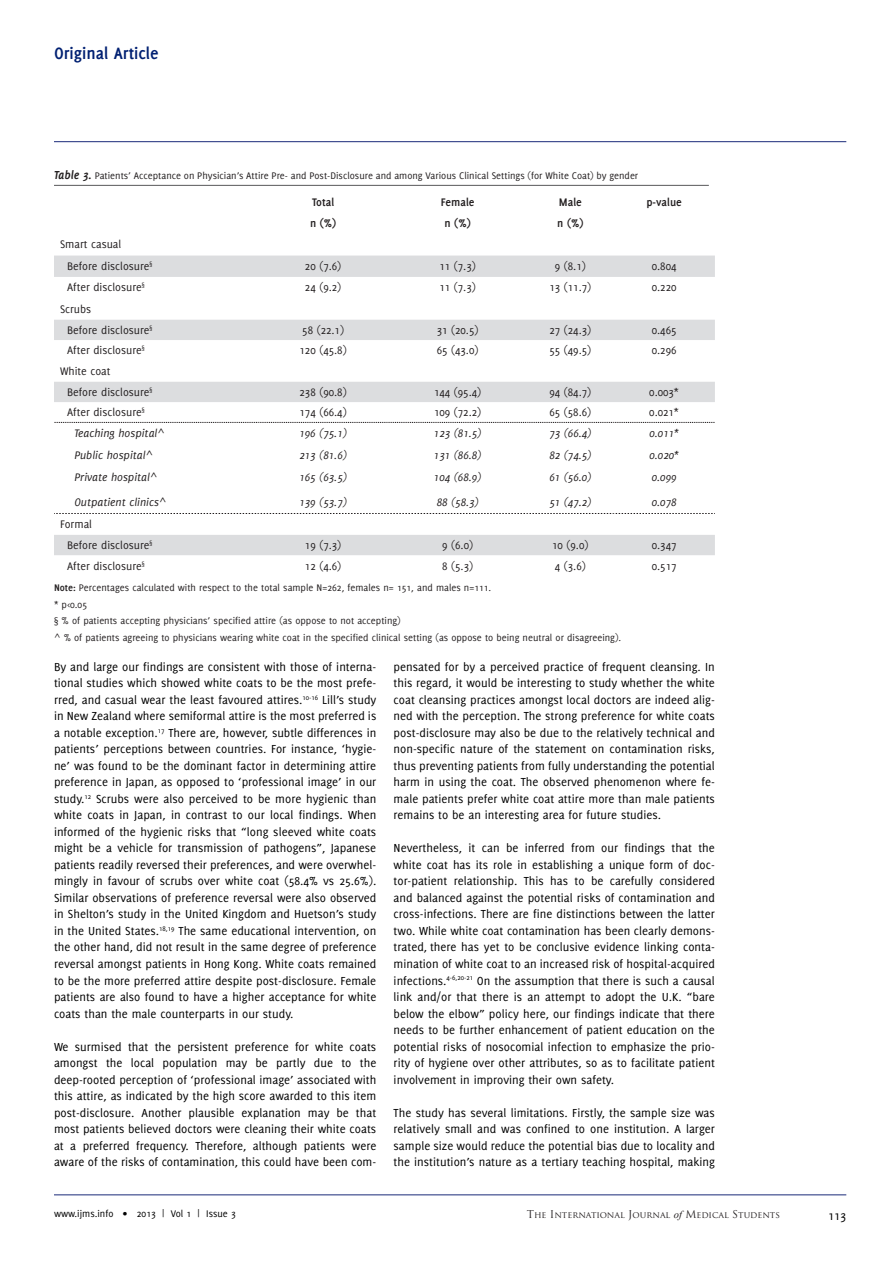
<style>
.page{position:relative;width:893px;height:1263px;background:#fff}
.page>*{position:absolute;margin:0;border:0;box-sizing:border-box;transform-origin:0 0}
.t1{font:700 18px "Delicious";color:#002072}
.t2{font:13.5px "Delicious";color:#000}
.Texto{font:12.75px/16.5px "Delicious";color:#000;text-align:justify}
.Texto-2{font:12px "Delicious";color:#231f20}
.Texto-3{font:italic 12px "Delicious";color:#231f20}
.Texto-4{font:700 12px "Delicious";color:#231f20}
.Texto-5{font:10.5px "Delicious";color:#231f20}
.t3{font:10.5px "Delicious";color:#000}
.t4{font:9px "Trajan Pro";color:#231f20}
.s1{font-weight:700;font-style:italic;font-size:12.75px}
.s2{font-weight:700}
.s3{font-size:10.5px}
.s4{font-family:"Times New Roman";font-style:italic;font-size:10.5px}
</style>
<div class="page">
<hr style="left:54px;top:141px;width:792px;height:1px;background:#1a2a79">
<hr style="left:54px;top:1194px;width:792px;height:1px;background:#1a2a79">
<svg style="left:54px;top:256px;width:661px;height:299px"></svg>
<svg style="left:54px;top:422px;width:661px;height:1px"></svg>
<svg style="left:54px;top:513px;width:661px;height:1px"></svg>
<hr style="left:54px;top:185px;width:655px;height:1px;background:#57585a">
<h1 class="t1" style="left:54px;top:43px;width:106px">Original Article</h1>
<p class="Texto-5" style="left:54px;top:170px;width:586px"><span class="s1">Table 3.</span> Patients’ Acceptance on Physician’s Attire Pre- and Post-Disclosure and among Various Clinical Settings (for White Coat) by gender</p>
<p class="Texto-4" style="left:312px;top:195px;width:24px">Total</p>
<p class="Texto-4" style="left:441px;top:195px;width:35px">Female</p>
<p class="Texto-4" style="left:559px;top:195px;width:24px">Male</p>
<p class="Texto-4" style="left:646px;top:195px;width:37px">p-value</p>
<p class="Texto-4" style="left:310px;top:216px;width:28px">n (%)</p>
<p class="Texto-4" style="left:444px;top:216px;width:28px">n (%)</p>
<p class="Texto-4" style="left:557px;top:216px;width:28px">n (%)</p>
<p class="Texto-2" style="left:60px;top:238px;width:63px">Smart casual</p>
<p class="Texto-2" style="left:67px;top:259px;width:87px">Before disclosure<sup>§</sup></p>
<p class="Texto-2" style="left:305px;top:259px;width:38px">20 (7.6)</p>
<p class="Texto-2" style="left:439px;top:259px;width:38px">11 (7.3)</p>
<p class="Texto-2" style="left:555px;top:259px;width:32px">9 (8.1)</p>
<p class="Texto-2" style="left:652px;top:259px;width:26px">0.804</p>
<p class="Texto-2" style="left:67px;top:281px;width:79px">After disclosure<sup>§</sup></p>
<p class="Texto-2" style="left:305px;top:281px;width:38px">24 (9.2)</p>
<p class="Texto-2" style="left:439px;top:281px;width:38px">11 (7.3)</p>
<p class="Texto-2" style="left:549px;top:281px;width:43px">13 (11.7)</p>
<p class="Texto-2" style="left:652px;top:281px;width:26px">0.220</p>
<p class="Texto-2" style="left:60px;top:302px;width:33px">Scrubs</p>
<p class="Texto-2" style="left:67px;top:323px;width:87px">Before disclosure<sup>§</sup></p>
<p class="Texto-2" style="left:302px;top:323px;width:43px">58 (22.1)</p>
<p class="Texto-2" style="left:437px;top:323px;width:43px">31 (20.5)</p>
<p class="Texto-2" style="left:549px;top:323px;width:43px">27 (24.3)</p>
<p class="Texto-2" style="left:652px;top:323px;width:26px">0.465</p>
<p class="Texto-2" style="left:67px;top:344px;width:79px">After disclosure<sup>§</sup></p>
<p class="Texto-2" style="left:300px;top:344px;width:49px">120 (45.8)</p>
<p class="Texto-2" style="left:437px;top:344px;width:43px">65 (43.0)</p>
<p class="Texto-2" style="left:549px;top:344px;width:43px">55 (49.5)</p>
<p class="Texto-2" style="left:652px;top:344px;width:26px">0.296</p>
<p class="Texto-2" style="left:60px;top:364px;width:52px">White coat</p>
<p class="Texto-2" style="left:67px;top:385px;width:87px">Before disclosure<sup>§</sup></p>
<p class="Texto-2" style="left:300px;top:385px;width:49px">238 (90.8)</p>
<p class="Texto-2" style="left:434px;top:385px;width:49px">144 (95.4)</p>
<p class="Texto-2" style="left:549px;top:385px;width:43px">94 (84.7)</p>
<p class="Texto-2" style="left:649px;top:385px;width:31px">0.003*</p>
<p class="Texto-2" style="left:67px;top:406px;width:79px">After disclosure<sup>§</sup></p>
<p class="Texto-2" style="left:300px;top:406px;width:49px">174 (66.4)</p>
<p class="Texto-2" style="left:434px;top:406px;width:49px">109 (72.2)</p>
<p class="Texto-2" style="left:549px;top:406px;width:43px">65 (58.6)</p>
<p class="Texto-2" style="left:649px;top:406px;width:31px">0.021*</p>
<p class="Texto-3" style="left:74px;top:426px;width:92px">Teaching hospital^</p>
<p class="Texto-3" style="left:299px;top:426px;width:49px">196 (75.1)</p>
<p class="Texto-3" style="left:434px;top:426px;width:49px">123 (81.5)</p>
<p class="Texto-3" style="left:549px;top:426px;width:43px">73 (66.4)</p>
<p class="Texto-3" style="left:649px;top:426px;width:31px">0.011*</p>
<p class="Texto-3" style="left:74px;top:448px;width:80px">Public hospital^</p>
<p class="Texto-3" style="left:299px;top:448px;width:49px">213 (81.6)</p>
<p class="Texto-3" style="left:434px;top:448px;width:49px">131 (86.8)</p>
<p class="Texto-3" style="left:549px;top:448px;width:43px">82 (74.5)</p>
<p class="Texto-3" style="left:649px;top:448px;width:31px">0.020*</p>
<p class="Texto-3" style="left:74px;top:470px;width:85px">Private hospital^</p>
<p class="Texto-3" style="left:299px;top:470px;width:49px">165 (63.5)</p>
<p class="Texto-3" style="left:434px;top:470px;width:49px">104 (68.9)</p>
<p class="Texto-3" style="left:549px;top:470px;width:43px">61 (56.0)</p>
<p class="Texto-3" style="left:652px;top:470px;width:26px">0.099</p>
<p class="Texto-3" style="left:74px;top:495px;width:94px">Outpatient clinics^</p>
<p class="Texto-3" style="left:299px;top:495px;width:49px">139 (53.7)</p>
<p class="Texto-3" style="left:437px;top:495px;width:43px">88 (58.3)</p>
<p class="Texto-3" style="left:549px;top:495px;width:43px">51 (47.2)</p>
<p class="Texto-3" style="left:652px;top:495px;width:26px">0.078</p>
<p class="Texto-2" style="left:60px;top:517px;width:34px">Formal</p>
<p class="Texto-2" style="left:67px;top:538px;width:87px">Before disclosure<sup>§</sup></p>
<p class="Texto-2" style="left:305px;top:538px;width:38px">19 (7.3)</p>
<p class="Texto-2" style="left:442px;top:538px;width:32px">9 (6.0)</p>
<p class="Texto-2" style="left:552px;top:538px;width:38px">10 (9.0)</p>
<p class="Texto-2" style="left:652px;top:538px;width:26px">0.347</p>
<p class="Texto-2" style="left:67px;top:559px;width:79px">After disclosure<sup>§</sup></p>
<p class="Texto-2" style="left:305px;top:559px;width:38px">12 (4.6)</p>
<p class="Texto-2" style="left:442px;top:559px;width:32px">8 (5.3)</p>
<p class="Texto-2" style="left:555px;top:559px;width:32px">4 (3.6)</p>
<p class="Texto-2" style="left:652px;top:559px;width:26px">0.517</p>
<p class="Texto-5" style="left:54px;top:582px;width:439px"><span class="s2">Note:</span> Percentages calculated with respect to the total sample N=262, females n= 151, and males n=111.</p>
<p class="Texto-5" style="left:54px;top:598px;width:35px">* p&lt;0.05</p>
<p class="Texto-5" style="left:54px;top:615px;width:348px">§ % of patients accepting physicians’ specified attire (as oppose to not accepting)</p>
<p class="Texto-5" style="left:54px;top:631px;width:569px">^ % of patients agreeing to physicians wearing white coat in the specified clinical setting (as oppose to being neutral or disagreeing).</p>
<p class="Texto" style="left:54px;top:658px;width:324px">By and large our findings are consistent with those of interna&shy;tional studies which showed white coats to be the most prefe&shy;rred, and casual wear the least favoured attires.<sup>10-16</sup> Lill’s study in New Zealand where semiformal attire is the most preferred is a notable exception.<sup>17</sup> There are, however, subtle differences in patients’ perceptions between countries. For instance, ‘hygie&shy;ne’ was found to be the dominant factor in determining attire preference in Japan, as opposed to ‘professional image’ in our study.<sup>12</sup> Scrubs were also perceived to be more hygienic than white coats in Japan, in contrast to our local findings. When informed of the hygienic risks that “long sleeved white coats might be a vehicle for transmission of pathogens”, Japanese patients readily reversed their preferences, and were overwhel&shy;mingly in favour of scrubs over white coat (58.4% vs 25.6%).<br>Similar observations of preference reversal were also observed in Shelton’s study in the United Kingdom and Huetson’s study in the United States.<sup>18,19</sup> The same educational intervention, on the other hand, did not result in the same degree of preference reversal amongst patients in Hong Kong. White coats remained to be the more preferred attire despite post-disclosure. Female patients are also found to have a higher acceptance for white coats than the male counterparts in our study.</p>
<p class="Texto" style="left:54px;top:1038px;width:324px">We surmised that the persistent preference for white coats amongst the local population may be partly due to the deep-rooted perception of ‘professional image’ associated with this attire, as indicated by the high score awarded to this item post-disclosure. Another plausible explanation may be that most patients believed doctors were cleaning their white coats at a preferred frequency. Therefore, although patients were aware of the risks of contamination, this could have been com-</p>
<p class="Texto" style="left:394px;top:658px;width:323px">pensated for by a perceived practice of frequent cleansing. In this regard, it would be interesting to study whether the white coat cleansing practices amongst local doctors are indeed alig&shy;ned with the perception. The strong preference for white coats post-disclosure may also be due to the relatively technical and non-specific nature of the statement on contamination risks, thus preventing patients from fully understanding the potential harm in using the coat. The observed phenomenon where fe&shy;male patients prefer white coat attire more than male patients remains to be an interesting area for future studies.</p>
<p class="Texto" style="left:394px;top:840px;width:323px">Nevertheless, it can be inferred from our findings that the white coat has its role in establishing a unique form of doc&shy;tor-patient relationship. This has to be carefully considered and balanced against the potential risks of contamination and cross-infections. There are fine distinctions between the latter two. While white coat contamination has been clearly demons&shy;trated, there has yet to be conclusive evidence linking conta&shy;mination of white coat to an increased risk of hospital-acquired infections.<sup>4-6,20-21</sup> On the assumption that there is such a causal link and/or that there is an attempt to adopt the U.K. “bare below the elbow” policy here, our findings indicate that there needs to be further enhancement of patient education on the potential risks of nosocomial infection to emphasize the prio&shy;rity of hygiene over other attributes, so as to facilitate patient involvement in improving their own safety.</p>
<p class="Texto" style="left:394px;top:1104px;width:323px">The study has several limitations. Firstly, the sample size was relatively small and was confined to one institution. A larger sample size would reduce the potential bias due to locality and the institution’s nature as a tertiary teaching hospital, making</p>
<p class="t3" style="left:54px;top:1208px;width:183px">www.ijms.info • 2013 | Vol 1 | Issue 3</p>
<p class="t4" style="left:527px;top:1209px;width:255px"><span class="s3">T</span>he <span class="s3">I</span>nternational <span class="s3">J</span>ournal <span class="s4">of</span> <span class="s3">M</span>edical <span class="s3">S</span>tudents</p>
<p class="t2" style="left:828px;top:1207px;width:20px">113</p>
</div>
